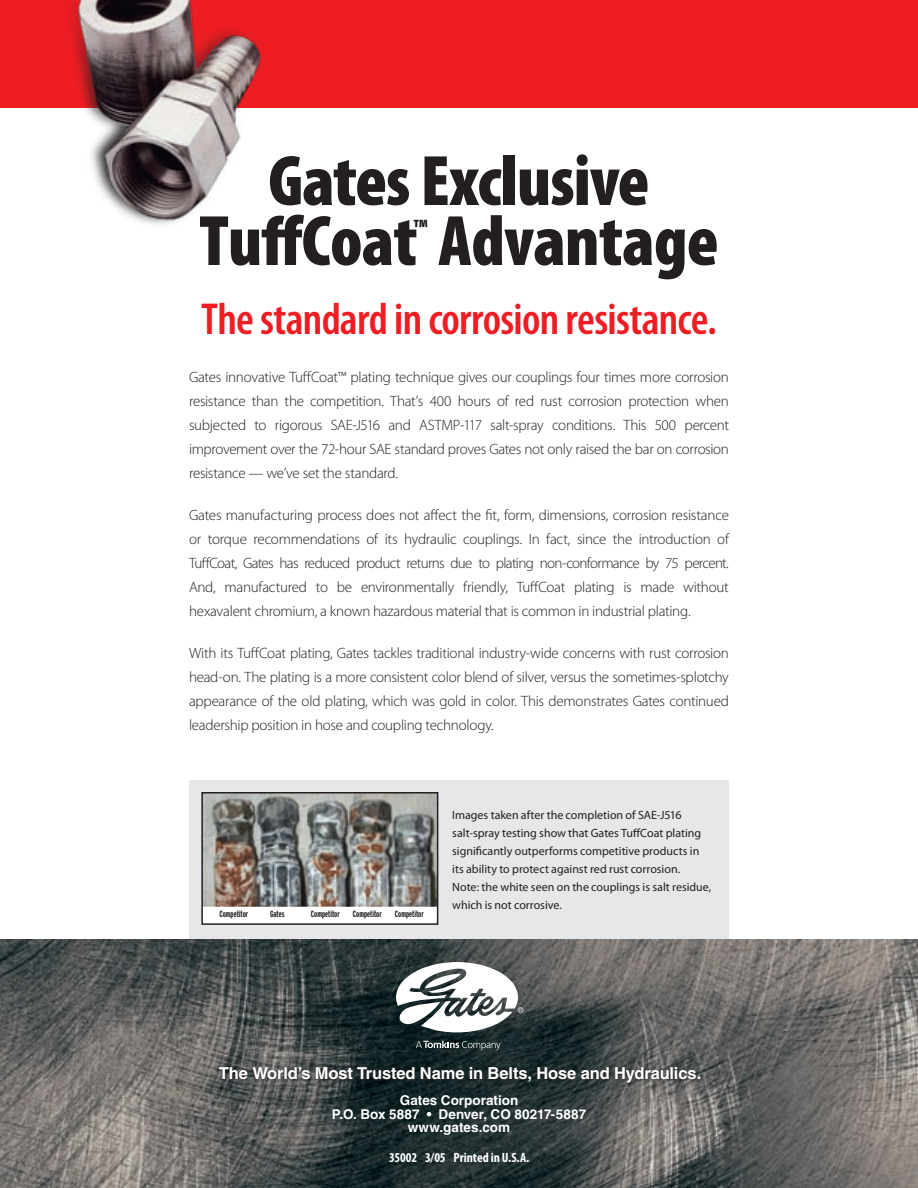
<style>
.page{position:relative;width:918px;height:1188px;background:#fff}
.page>*{position:absolute;margin:0;border:0;box-sizing:border-box;transform-origin:0 0}
.t1{font:900 condensed 72px/60px "Myriad Pro";letter-spacing:-.01em;color:#231f20;text-align:center}
.t2{font:600 condensed 45px "Myriad Pro";letter-spacing:-.015em;color:#ee1d23}
.t3{font:700 condensed 27px "Myriad Pro";color:#231f20}
.t4{font:700 16.5px "Helvetica";letter-spacing:-.01em;color:#fff}
.t5{font:300 15px/24px "Myriad Pro";letter-spacing:-.02em;color:#231f20;text-align:justify}
.t6{font:700 13.5px/13.5px "Helvetica";color:#fff;text-align:center}
.t7{font:700 condensed 13.5px "Myriad Pro";color:#fff}
.t8{font:12px/18px "Myriad Pro";color:#231f20}
.t9{font:700 extra-condensed 9px "Interstate";color:#231f20}
</style>
<div class="page">
<div style="left:189px;top:780px;width:540px;height:178px;background:#e6e7e9"></div>
<div style="left:0;top:0;width:918px;height:108px;background:#ee1d23"></div>
<img style="left:0;top:940px;width:918px;height:248px">
<svg style="left:216px;top:1063px;width:488px;height:24px"></svg>
<svg style="left:396px;top:962px;width:127px;height:72px"></svg>
<svg style="left:416px;top:1041px;width:84px;height:9px"></svg>
<img style="left:71px;top:0;width:191px;height:225px">
<div style="left:202px;top:902px;width:236px;height:22px;background:#fff"></div>
<img style="left:204px;top:795px;width:231px;height:111px">
<div style="left:201px;top:792px;width:237px;height:133px;border:2px solid #231f20"></div>
<h1 class="t1" style="left:199px;top:152px;width:521px">Gates Exclusive<br>TuffCoat Advantage</h1>
<h3 class="t3" style="left:413px;top:214px;width:16px">™</h3>
<h2 class="t2" style="left:201px;top:294px;width:517px">The standard in corrosion resistance.</h2>
<p class="t5" style="left:189px;top:365px;width:541px">Gates innovative TuffCoat™ plating technique gives our couplings four times more corrosion resistance than the competition. That’s 400 hours of red rust corrosion protection when subjected to rigorous SAE-J516 and ASTMP-117 salt-spray conditions. This 500 percent improvement over the 72-hour SAE standard proves Gates not only raised the bar on corrosion resistance — we’ve set the standard.</p>
<p class="t5" style="left:189px;top:503px;width:541px">Gates manufacturing process does not affect the fit, form, dimensions, corrosion resistance or torque recommendations of its hydraulic couplings. In fact, since the introduction of TuffCoat, Gates has reduced product returns due to plating non-conformance by 75 percent.<br>And, manufactured to be environmentally friendly, TuffCoat plating is made without hexavalent chromium, a known hazardous material that is common in industrial plating.</p>
<p class="t5" style="left:189px;top:641px;width:542px">With its TuffCoat plating, Gates tackles traditional industry-wide concerns with rust corrosion head-on. The plating is a more consistent color blend of silver, versus the sometimes-splotchy appearance of the old plating, which was gold in color. This demonstrates Gates continued leadership position in hose and coupling technology.</p>
<p class="t9" style="left:219px;top:909px;width:30px">Competitor</p>
<p class="t9" style="left:270px;top:909px;width:16px">Gates</p>
<p class="t9" style="left:311px;top:909px;width:30px">Competitor</p>
<p class="t9" style="left:353px;top:909px;width:30px">Competitor</p>
<p class="t9" style="left:395px;top:909px;width:30px">Competitor</p>
<p class="t8" style="left:452px;top:806px;width:261px">Images taken after the completion of SAE-J516 salt-spray testing show that Gates TuffCoat plating significantly outperforms competitive products in its ability to protect against red rust corrosion.<br>Note: the white seen on the couplings is salt residue, which is not corrosive.</p>
<p class="t4" style="left:219px;top:1064px;width:484px">The World’s Most Trusted Name in Belts, Hose and Hydraulics.</p>
<p class="t6" style="left:332px;top:1093px;width:256px">Gates Corporation<br>P.O. Box 5887 • Denver, CO 80217-5887 www.gates.com</p>
<p class="t7" style="left:389px;top:1150px;width:142px">35002 3/05 Printed in U.S.A.</p>
</div>
